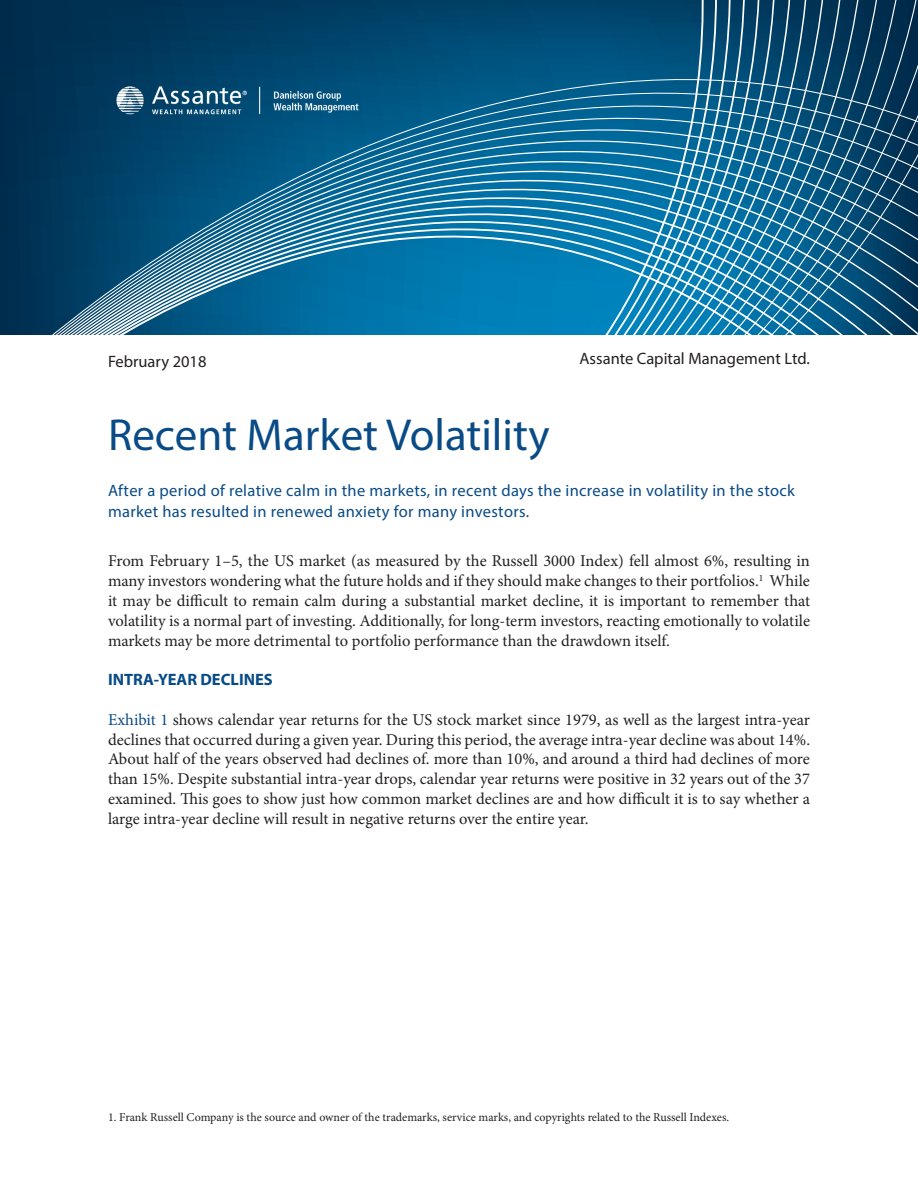
<style>
.page{position:relative;width:918px;height:1188px;background:#fff}
.page>*{position:absolute;margin:0;border:0;box-sizing:border-box;transform-origin:0 0}
.t1{font:45px "Myriad Pro";color:#094b86}
.t2{font:16.5px/19.8px "Minion Pro";color:#231f20;text-align:justify}
.t3{font:16.5px/21px "Myriad Pro";letter-spacing:.02em;color:#094b86}
.t4{font:16.5px "Myriad Pro";color:#231f20}
.t5{font:700 16.5px "Myriad Pro";color:#094b86}
.t6{font:12px "Minion Pro";letter-spacing:-.005em;color:#231f20}
.s1{color:#094b86}
</style>
<div class="page">
<svg style="left:0;top:0;width:155px;height:335px;background:#093e61"></svg>
<svg style="left:189px;top:0;width:729px;height:335px;background:#1a6c95"></svg>
<img style="left:108px;top:81px;width:259px;height:38px">
<p class="t4" style="left:108px;top:351px;width:100px">February 2018</p>
<p class="t1" style="left:108px;top:407px;width:443px">Recent Market Volatility</p>
<p class="t4" style="left:580px;top:349px;width:232px">Assante Capital Management Ltd.</p>
<p class="t3" style="left:108px;top:480px;width:689px">After a period of relative calm in the markets, in recent days the increase in volatility in the stock market has resulted in renewed anxiety for many investors.</p>
<p class="t2" style="left:108px;top:551px;width:704px">From February 1–5, the US market (as measured by the Russell 3000 Index) fell almost 6%, resulting in many investors wondering what the future holds and if they should make changes to their portfolios.<sup>1</sup> While it may be difficult to remain calm during a substantial market decline, it is important to remember that volatility is a normal part of investing. Additionally, for long-term investors, reacting emotionally to volatile markets may be more detrimental to portfolio performance than the drawdown itself.</p>
<p class="t5" style="left:108px;top:669px;width:166px">INTRA-YEAR DECLINES</p>
<p class="t2" style="left:108px;top:710px;width:704px"><span class="s1">Exhibit 1</span> shows calendar year returns for the US stock market since 1979, as well as the largest intra-year declines that occurred during a given year. During this period, the average intra-year decline was about 14%.<br>About half of the years observed had declines of. more than 10%, and around a third had declines of more than 15%. Despite substantial intra-year drops, calendar year returns were positive in 32 years out of the 37 examined. This goes to show just how common market declines are and how difficult it is to say whether a large intra-year decline will result in negative returns over the entire year.</p>
<p class="t6" style="left:108px;top:1109px;width:623px">1. Frank Russell Company is the source and owner of the trademarks, service marks, and copyrights related to the Russell Indexes.</p>
</div>
